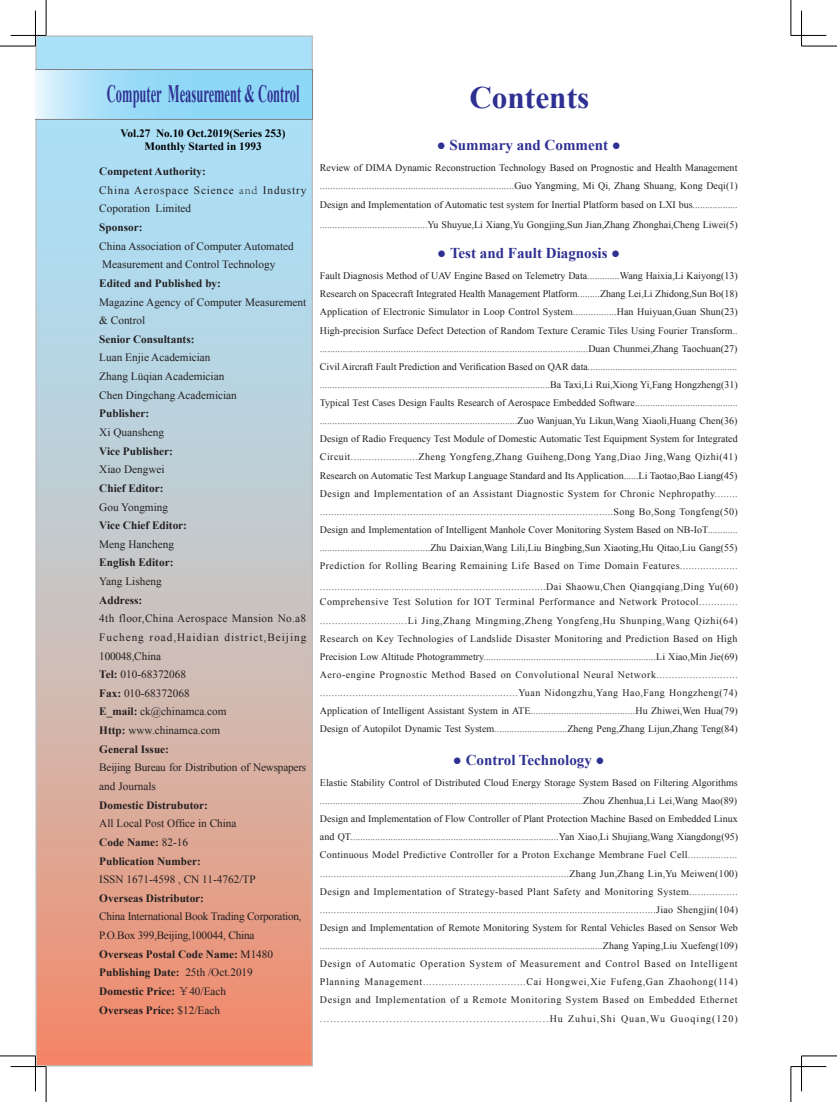
<style>
.page{position:relative;width:837px;height:1102px;background:#fff}
.page>*{position:absolute;margin:0;border:0;box-sizing:border-box;transform-origin:0 0}
.t1{font:700 31.25px "Times New Roman";color:#2e3092}
.t2{font:700 25px "Times New Roman";color:#2e3092;scale:.5 1}
.t3{font:700 15px "Times New Roman";color:#2e3092}
.t4{font:11.25px/18.6px "Times New Roman";color:#231f20}
.t5{font:11.25px/18.6px "Times New Roman";letter-spacing:-.02em;color:#231f20}
.t6{font:11.25px/18.6px "Times New Roman";letter-spacing:.03em;color:#231f20}
.t7{font:700 11.25px "Times New Roman";color:#231f20}
.t8{font:11.25px/18.6px "Times New Roman";letter-spacing:.075em;color:#231f20}
.t9{font:700 11.25px/13.5px "Times New Roman";color:#000;text-align:center}
.t10{font:10px/18.1px "Times New Roman";letter-spacing:.04em;color:#231f20;text-align:justify}
.t11{font:10px "Times New Roman";color:#231f20}
.s1{font-weight:700}
.s2{font-family:"Adobe Song Std";font-weight:300}
.s3{font-family:"Sim Sun"}
.s4{font-weight:400}
</style>
<div class="page">
<svg style="left:37px;top:37px;width:274px;height:1028px;background:#c9bfbe"></svg>
<svg style="left:35px;top:69px;width:278px;height:51px;background:#9dd8f3"></svg>
<hr style="left:0;top:46px;width:35px;height:1px;background:#000">
<hr style="left:801px;top:46px;width:35px;height:1px;background:#000">
<hr style="left:0;top:1056px;width:35px;height:1px;background:#000">
<hr style="left:801px;top:1056px;width:35px;height:1px;background:#000">
<hr style="left:46px;top:0;width:1px;height:35px;background:#000">
<hr style="left:46px;top:1067px;width:1px;height:35px;background:#000">
<hr style="left:790px;top:0;width:1px;height:35px;background:#000">
<hr style="left:790px;top:1067px;width:1px;height:35px;background:#000">
<hr style="left:11px;top:35px;width:35px;height:1px;background:#000">
<hr style="left:790px;top:35px;width:36px;height:1px;background:#000">
<hr style="left:11px;top:1066px;width:35px;height:1px;background:#000">
<hr style="left:790px;top:1066px;width:36px;height:1px;background:#000">
<hr style="left:35px;top:11px;width:1px;height:35px;background:#000">
<hr style="left:35px;top:1056px;width:1px;height:35px;background:#000">
<hr style="left:801px;top:11px;width:1px;height:35px;background:#000">
<hr style="left:801px;top:1056px;width:1px;height:35px;background:#000">
<h2 class="t2" style="left:107px;top:77px;width:386px">Computer Measurement &amp; Control</h2>
<p class="t9" style="left:120px;top:126px;width:166px">Vol.27 No.10 Oct.2019(Series 253)<br>Monthly Started in 1993</p>
<p class="t8" style="left:99px;top:162px;width:208px"><span class="s1">Competent Authority:<br></span>China Aerospace Science <span class="s2">and</span> Industry<br>Coporation Limited</p>
<p class="t7" style="left:99px;top:220px;width:45px">Sponsor:</p>
<p class="t4" style="left:99px;top:236px;width:196px">China Association of Computer Automated<br>Measurement and Control Technology</p>
<p class="t7" style="left:99px;top:275px;width:123px">Edited and Published by:</p>
<p class="t4" style="left:99px;top:292px;width:208px">Magazine Agency of Computer Measurement &amp; Control</p>
<p class="t7" style="left:99px;top:331px;width:97px">Senior Consultants:</p>
<p class="t4" style="left:99px;top:348px;width:139px">Luan Enjie Academician<br>Zhang Lüqian Academician<br>Chen Dingchang Academician</p>
<p class="t7" style="left:99px;top:406px;width:52px">Publisher:</p>
<p class="t4" style="left:99px;top:423px;width:66px">Xi Quansheng</p>
<p class="t7" style="left:99px;top:443px;width:75px">Vice Publisher:</p>
<p class="t4" style="left:99px;top:460px;width:67px">Xiao Dengwei</p>
<p class="t7" style="left:99px;top:480px;width:66px">Chief Editor:</p>
<p class="t4" style="left:99px;top:497px;width:70px">Gou Yongming</p>
<p class="t7" style="left:99px;top:518px;width:89px">Vice Chief Editor:</p>
<p class="t4" style="left:99px;top:535px;width:76px">Meng Hancheng</p>
<p class="t7" style="left:99px;top:555px;width:76px">English Editor:</p>
<p class="t4" style="left:99px;top:572px;width:64px">Yang Lisheng</p>
<p class="t7" style="left:99px;top:592px;width:44px">Address:</p>
<p class="t6" style="left:99px;top:609px;width:208px">4th floor,China Aerospace Mansion No.a8<br>Fucheng road,Haidian district,Beijing<br>100048,China<br><span class="s1">Tel:</span> 010-68372068<br><span class="s1">Fax:</span> 010-68372068<br><span class="s1">E_mail:</span> ck@chinamca.com<br><span class="s1">Http:</span> www.chinamca.com<br><span class="s1">General Issue:</span></p>
<p class="t5" style="left:99px;top:758px;width:208px">Beijing Bureau for Distribution of Newspapers and Journals</p>
<p class="t7" style="left:99px;top:797px;width:110px">Domestic Distrubutor:</p>
<p class="t4" style="left:99px;top:814px;width:139px">All Local Post Office in China<br><span class="s1">Code Name:</span> 82-16<br><span class="s1">Publication Number:</span></p>
<p class="t4" style="left:99px;top:870px;width:158px">ISSN 1671-4598 , CN 11-4762/TP</p>
<p class="t7" style="left:99px;top:890px;width:106px">Overseas Distributor:</p>
<p class="t5" style="left:99px;top:907px;width:204px">China International Book Trading Corporation, P.O.Box 399,Beijing,100044, China<br><span class="s1">Overseas Postal Code Name:</span> M1480<br><span class="s1">Publishing Date:</span> 25th /Oct.2019<br><span class="s1">Domestic Price:</span> <span class="s3">￥</span>40/Each<br><span class="s1">Overseas Price:</span> $12/Each</p>
<h1 class="t1" style="left:469px;top:76px;width:121px">Contents</h1>
<h3 class="t3" style="left:436px;top:135px;width:185px"><span class="s4">●</span> Summary and Comment <span class="s4">●</span></h3>
<p class="t10" style="left:320px;top:159px;width:419px">Review of DIMA Dynamic Reconstruction Technology Based on Prognostic and Health Management ...........................................................................Guo Yangming, Mi Qi, Zhang Shuang, Kong Deqi(1)<br>Design and Implementation of Automatic test system for Inertial Platform based on LXI bus..................</p>
<p class="t11" style="left:320px;top:218px;width:419px">...........................................Yu Shuyue,Li Xiang,Yu Gongjing,Sun Jian,Zhang Zhonghai,Cheng Liwei(5)</p>
<h3 class="t3" style="left:437px;top:243px;width:185px"><span class="s4">●</span> Test and Fault Diagnosis <span class="s4">●</span></h3>
<p class="t10" style="left:320px;top:267px;width:419px">Fault Diagnosis Method of UAV Engine Based on Telemetry Data.............Wang Haixia,Li Kaiyong(13)<br>Research on Spacecraft Integrated Health Management Platform.........Zhang Lei,Li Zhidong,Sun Bo(18)<br>Application of Electronic Simulator in Loop Control System.................Han Huiyuan,Guan Shun(23)<br>High-precision Surface Defect Detection of Random Texture Ceramic Tiles Using Fourier Transform.. ..........................................................................................................Duan Chunmei,Zhang Taochuan(27)<br>Civil Aircraft Fault Prediction and Verification Based on QAR data............................................................ ............................................................................................Ba Taxi,Li Rui,Xiong Yi,Fang Hongzheng(31)<br>Typical Test Cases Design Faults Research of Aerospace Embedded Software......................................... ...............................................................................Zuo Wanjuan,Yu Likun,Wang Xiaoli,Huang Chen(36)<br>Design of Radio Frequency Test Module of Domestic Automatic Test Equipment System for Integrated Circuit.......................Zheng Yongfeng,Zhang Guiheng,Dong Yang,Diao Jing,Wang Qizhi(41)<br>Research on Automatic Test Markup Language Standard and Its Application......Li Taotao,Bao Liang(45)<br>Design and Implementation of an Assistant Diagnostic System for Chronic Nephropathy........ ........................................................................................................Song Bo,Song Tongfeng(50)<br>Design and Implementation of Intelligent Manhole Cover Monitoring System Based on NB-IoT............ ............................................Zhu Daixian,Wang Lili,Liu Bingbing,Sun Xiaoting,Hu Qitao,Liu Gang(55)<br>Prediction for Rolling Bearing Remaining Life Based on Time Domain Features....................</p>
<p class="t10" style="left:320px;top:578px;width:419px;line-height:15.6px">..............................................................................Dai Shaowu,Chen Qiangqiang,Ding Yu(60)<br>Comprehensive Test Solution for IOT Terminal Performance and Network Protocol.............</p>
<p class="t10" style="left:320px;top:611px;width:419px">.............................Li Jing,Zhang Mingming,Zheng Yongfeng,Hu Shunping,Wang Qizhi(64)<br>Research on Key Technologies of Landslide Disaster Monitoring and Prediction Based on High Precision Low Altitude Photogrammetry.....................................................................Li Xiao,Min Jie(69)<br>Aero-engine Prognostic Method Based on Convolutional Neural Network........................... ...................................................................Yuan Nidongzhu,Yang Hao,Fang Hongzheng(74)<br>Application of Intelligent Assistant System in ATE.........................................Hu Zhiwei,Wen Hua(79)<br>Design of Autopilot Dynamic Test System.............................Zheng Peng,Zhang Lijun,Zhang Teng(84)</p>
<h3 class="t3" style="left:452px;top:749px;width:153px"><span class="s4">●</span> Control Technology <span class="s4">●</span></h3>
<p class="t10" style="left:320px;top:773px;width:419px">Elastic Stability Control of Distributed Cloud Energy Storage System Based on Filtering Algorithms ......................................................................................................Zhou Zhenhua,Li Lei,Wang Mao(89)<br>Design and Implementation of Flow Controller of Plant Protection Machine Based on Embedded Linux and QT...................................................................................Yan Xiao,Li Shujiang,Wang Xiangdong(95)<br>Continuous Model Predictive Controller for a Proton Exchange Membrane Fuel Cell.................. ..........................................................................................Zhang Jun,Zhang Lin,Yu Meiwen(100)<br>Design and Implementation of Strategy-based Plant Safety and Monitoring System................. ........................................................................................................................Jiao Shengjin(104)<br>Design and Implementation of Remote Monitoring System for Rental Vehicles Based on Sensor Web ..............................................................................................................Zhang Yaping,Liu Xuefeng(109)<br>Design of Automatic Operation System of Measurement and Control Based on Intelligent Planning Management.................................Cai Hongwei,Xie Fufeng,Gan Zhaohong(114)<br>Design and Implementation of a Remote Monitoring System Based on Embedded Ethernet ..................................................................Hu Zuhui,Shi Quan,Wu Guoqing(120)</p>
</div>
